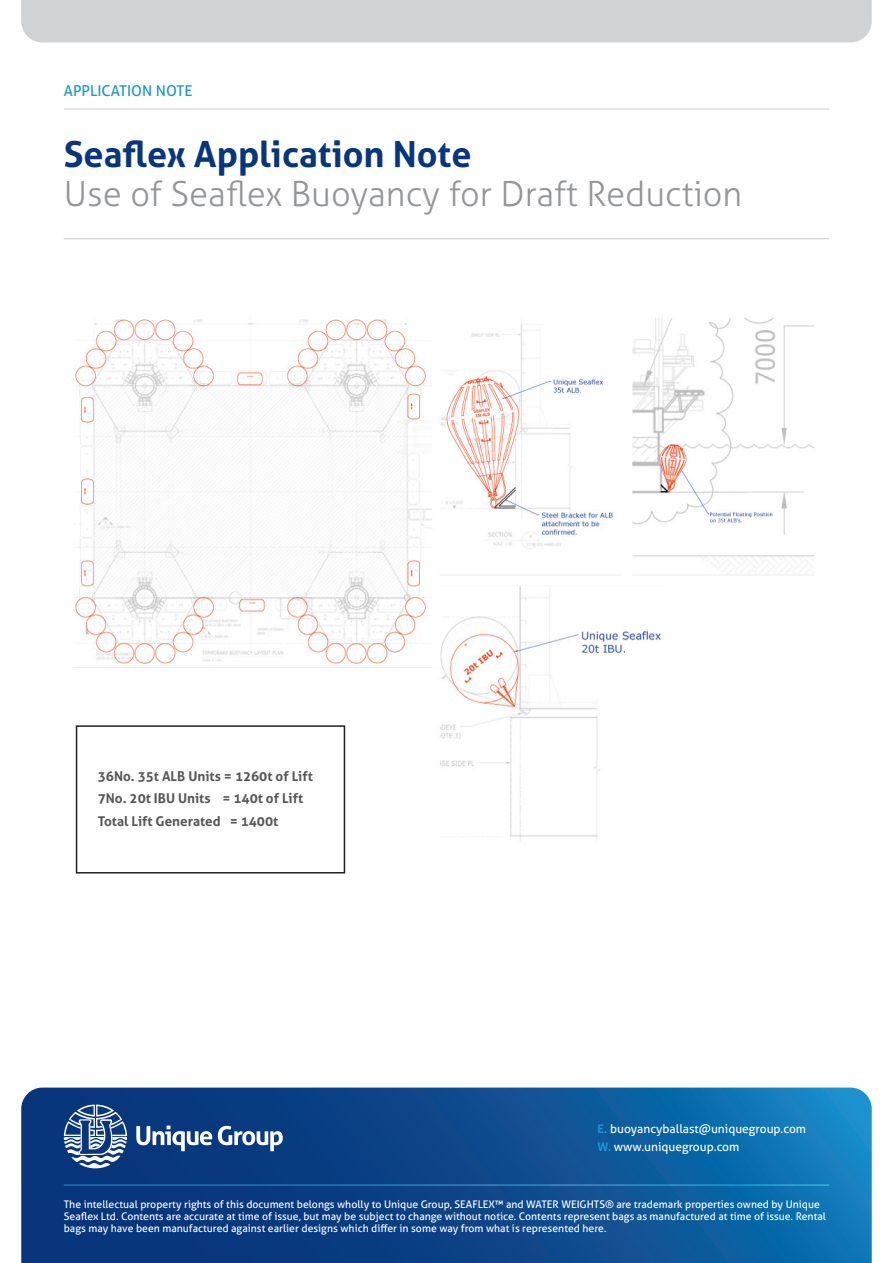
<style>
.page{position:relative;width:893px;height:1263px;background:#fff}
.page>*{position:absolute;margin:0;border:0;box-sizing:border-box;transform-origin:0 0}
.Body{font:700 36px "Aller";color:#08357c}
.Body-2{font:300 34.5px "Aller";color:#939598}
.Body-3{font:15px "Aller";color:#1c94d2}
.Body-4{font:700 13.5px "Aller";color:#57585a}
.Body-5{font:12px "Aller";color:#fff}
.Body-6{font:10.5px/12px "Aller";color:#fff}
.s1{font-weight:700;color:#1c94d2}
</style>
<div class="page">
<svg style="left:21px;top:1087px;width:851px;height:176px;background:#0d4f91"></svg>
<hr style="left:64px;top:1184px;width:765px;height:2px;background:#fff">
<svg style="left:64px;top:1104px;width:63px;height:64px"></svg>
<svg style="left:136px;top:1125px;width:76px;height:26px"></svg>
<svg style="left:218px;top:1126px;width:65px;height:25px"></svg>
<div style="left:21px;top:0;width:851px;height:43px;background:#d1d2d4"></div>
<hr style="left:64px;top:108px;width:765px;height:2px;background:#d1d2d4">
<hr style="left:64px;top:238px;width:765px;height:1px;background:#d1d2d4">
<img style="left:74px;top:318px;width:740px;height:541px">
<div style="left:77px;top:726px;width:267px;height:147px;background:#fff"></div>
<div style="left:76px;top:725px;width:269px;height:148px;border:2px solid #231f20"></div>
<p class="Body-3" style="left:64px;top:82px;width:130px">APPLICATION NOTE</p>
<p class="Body" style="left:64px;top:132px;width:409px">Seaflex Application Note</p>
<p class="Body-2" style="left:64px;top:173px;width:680px">Use of Seaflex Buoyancy for Draft Reduction</p>
<p class="Body-4" style="left:98px;top:767px;width:217px">36No. 35t ALB Units = 1260t of Lift</p>
<p class="Body-4" style="left:98px;top:790px;width:207px">7No. 20t IBU Units = 140t of Lift</p>
<p class="Body-4" style="left:98px;top:812px;width:182px">Total Lift Generated = 1400t</p>
<p class="Body-5" style="left:597px;top:1121px;width:210px"><span class="s1">E.</span> buoyancyballast@uniquegroup.com</p>
<p class="Body-5" style="left:597px;top:1139px;width:143px"><span class="s1">W.</span> www.uniquegroup.com</p>
<p class="Body-6" style="left:64px;top:1198px;width:764px">The intellectual property rights of this document belongs wholly to Unique Group, SEAFLEX™ and WATER WEIGHTS® are trademark properties owned by Unique<br>Seaflex Ltd. Contents are accurate at time of issue, but may be subject to change without notice. Contents represent bags as manufactured at time of issue. Rental bags may have been manufactured against earlier designs which differ in some way from what is represented here.</p>
</div>
